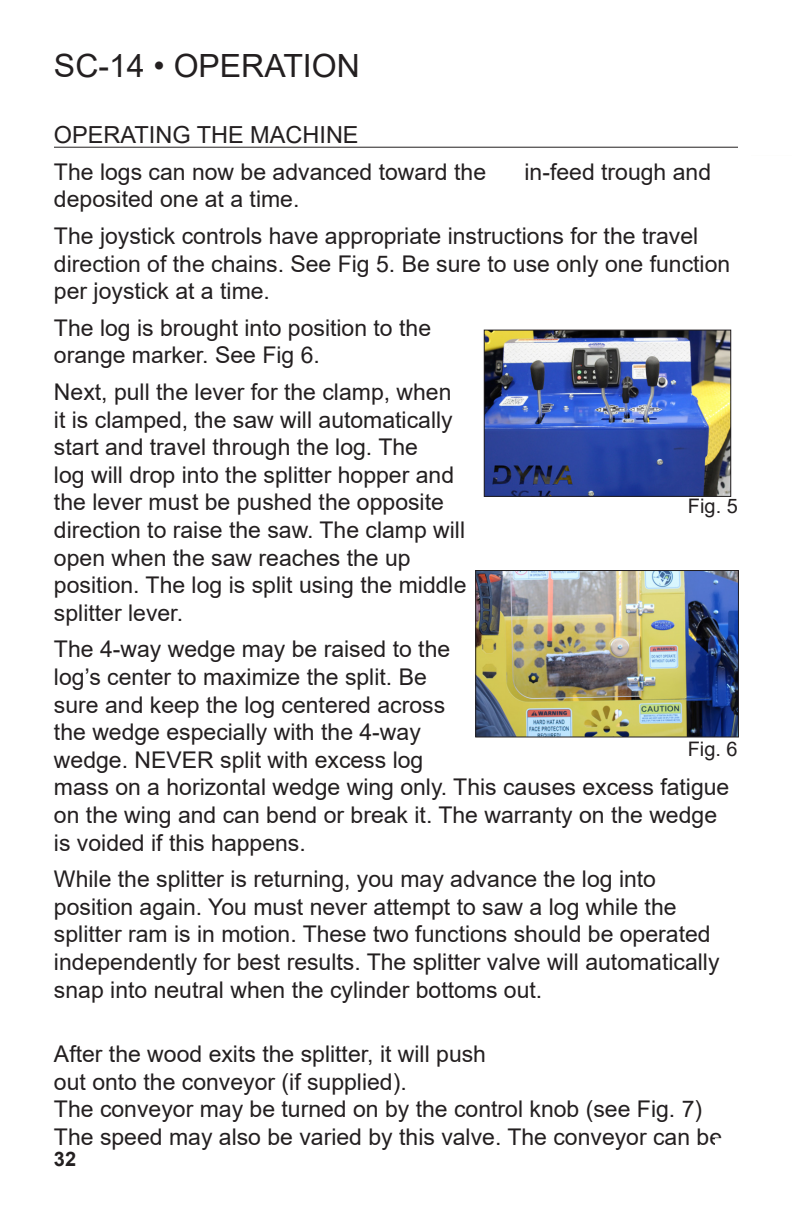
<style>
.page{position:relative;width:792px;height:1224px;background:#fff}
.page>*{position:absolute;margin:0;border:0;box-sizing:border-box;transform-origin:0 0}
.t1{font:32px "Arial";color:#231f20}
.subhead_underline{font:23.6px "Arial";color:#231f20}
.t2{font:23px/27.6px "Arial";color:#231f20}
.t3{font:20px "Arial";color:#231f20}
.t4{font:700 20px "Arial";color:#231f20}
</style>
<div class="page">
<hr style="left:54px;top:147px;width:684px;height:1px;background:#231f20">
<img style="left:486px;top:332px;width:243px;height:163px">
<div style="left:484px;top:330px;width:247px;height:167px;border:1px solid #231f20"></div>
<img style="left:477px;top:572px;width:260px;height:164px">
<div style="left:475px;top:570px;width:264px;height:168px;border:1px solid #231f20"></div>
<p class="t1" style="left:54px;top:44px;width:307px">SC-14 • OPERATION</p>
<p class="subhead_underline" style="left:54px;top:119px;width:306px">OPERATING THE MACHINE</p>
<p class="t2" style="left:54px;top:158px;width:434px">The logs can now be advanced toward the</p>
<p class="t2" style="left:524px;top:158px;width:188px">in-feed trough and</p>
<p class="t2" style="left:54px;top:185px;width:247px">deposited one at a time.</p>
<p class="t2" style="left:54px;top:222px;width:678px">The joystick controls have appropriate instructions for the travel direction of the chains. See Fig 5. Be sure to use only one function per joystick at a time.</p>
<p class="t2" style="left:54px;top:314px;width:379px">The log is brought into position to the orange marker. See Fig 6.</p>
<p class="t2" style="left:54px;top:378px;width:414px">Next, pull the lever for the clamp, when it is clamped, the saw will automatically start and travel through the log. The<br>log will drop into the splitter hopper and the lever must be pushed the opposite direction to raise the saw. The clamp will open when the saw reaches the up position. The log is split using the middle splitter lever.</p>
<p class="t2" style="left:54px;top:635px;width:677px">The 4-way wedge may be raised to the<br>log’s center to maximize the split. Be<br>sure and keep the log centered across<br>the wedge especially with the 4-way<br>wedge. NEVER split with excess log<br>mass on a horizontal wedge wing only. This causes excess fatigue on the wing and can bend or break it. The warranty on the wedge is voided if this happens.</p>
<p class="t2" style="left:54px;top:865px;width:667px">While the splitter is returning, you may advance the log into position again. You must never attempt to saw a log while the splitter ram is in motion. These two functions should be operated independently for best results. The splitter valve will automatically snap into neutral when the cylinder bottoms out.</p>
<p class="t3" style="left:688px;top:493px;width:52px">Fig. 5</p>
<p class="t3" style="left:688px;top:735px;width:52px">Fig. 6</p>
<p class="t2" style="left:54px;top:1040px;width:434px">After the wood exits the splitter, it will push</p>
<p class="t2" style="left:54px;top:1067px;width:354px">out onto the conveyor (if supplied).</p>
<p class="t2" style="left:54px;top:1095px;width:670px">The conveyor may be turned on by the control knob (see Fig. 7)<br>The speed may also be varied by this valve. The conveyor can be</p>
<p class="t4" style="left:54px;top:1145px;width:24px">32</p>
</div>
